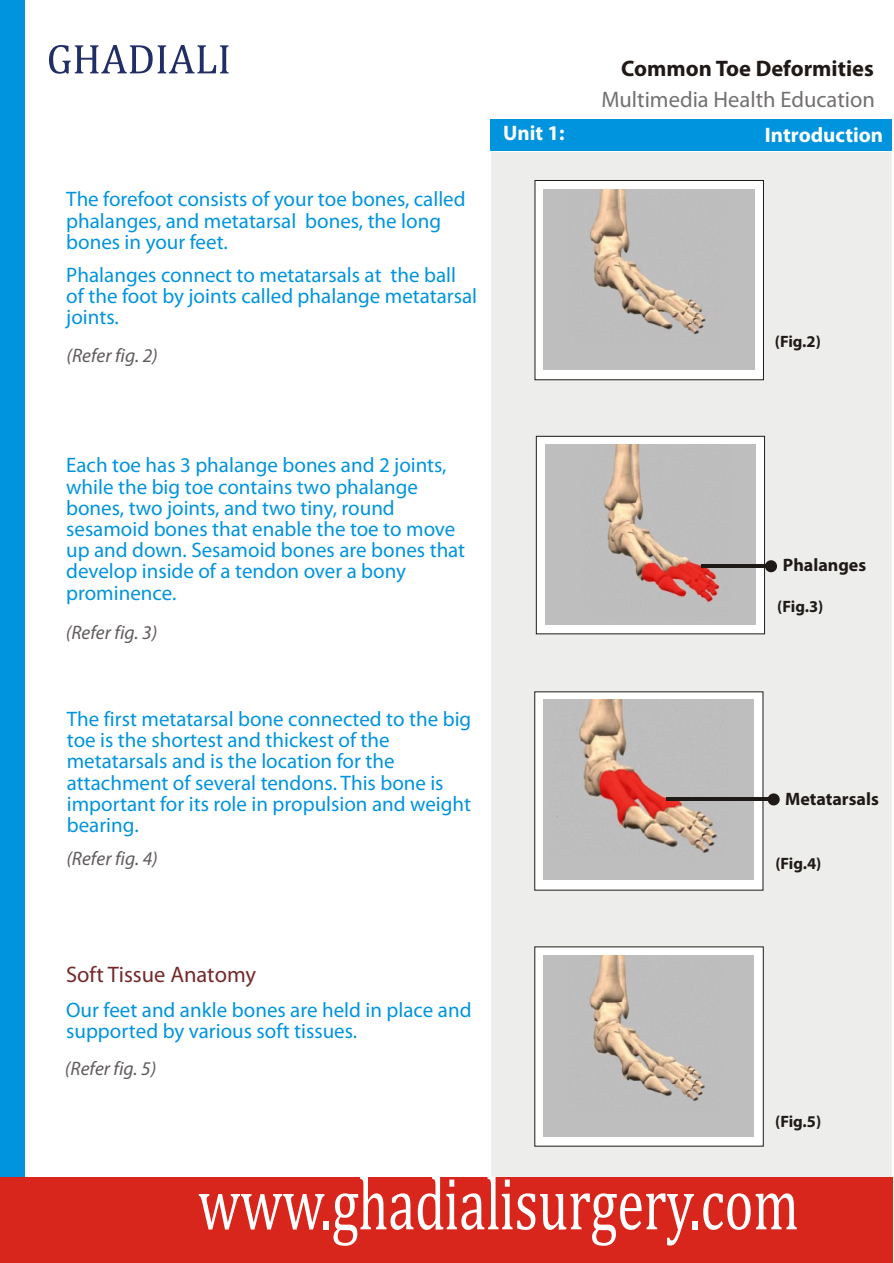
<style>
.page{position:relative;width:894px;height:1263px;background:#fff}
.page>*{position:absolute;margin:0;border:0;box-sizing:border-box;transform-origin:0 0}
.t1{font:75.6px "Cambria Math";color:#fff;scale:.72 1}
.t2{font:22.5px "Myriad Pro";color:#737070}
.t3{font:700 22.5px "Myriad Pro";color:#1f1a17}
.t4{font:22.5px "Myriad Pro";color:#75292b}
.t5{font:21px/21.1px "Myriad Pro";color:#0094de}
.t6{font:700 21px "Myriad Pro";color:#fff}
.t7{font:italic 19.5px "Myriad Pro";color:#615c5c}
.t8{font:700 18px "Myriad Pro";color:#1f1a17}
.t9{font:700 16.5px "Myriad Pro";letter-spacing:-.01em;color:#1f1a17}
</style>
<div class="page">
<div style="left:491px;top:153px;width:401px;height:1025px;background:#ededeb"></div>
<div style="left:0;top:0;width:25px;height:1189px;background:#0094de"></div>
<div style="left:0;top:1177px;width:892px;height:86px;background:#d9261c"></div>
<div style="left:491px;top:119px;width:401px;height:32px;background:#0094de"></div>
<div style="left:535px;top:180px;width:229px;height:200px;background:#fff;border:1px solid #1f1a17"></div>
<img style="left:544px;top:189px;width:210px;height:181px">
<div style="left:536px;top:436px;width:229px;height:198px;background:#fff;border:1px solid #1f1a17"></div>
<img style="left:545px;top:444px;width:210px;height:180px">
<hr style="left:701px;top:565px;width:70px;height:3px;background:#1f1a17">
<svg style="left:765px;top:560px;width:12px;height:12px"></svg>
<svg style="left:534px;top:691px;width:229px;height:200px;background:#e4e4e3"></svg>
<img style="left:544px;top:700px;width:209px;height:180px">
<hr style="left:666px;top:798px;width:108px;height:3px;background:#1f1a17">
<svg style="left:768px;top:793px;width:12px;height:12px"></svg>
<svg style="left:534px;top:947px;width:230px;height:200px;background:#e8e8e7"></svg>
<img style="left:544px;top:956px;width:210px;height:180px">
<svg style="left:49px;top:45px;width:180px;height:29px"></svg>
<p class="t3" style="left:621px;top:60px;width:254px">Common Toe Deformities</p>
<p class="t2" style="left:601px;top:90px;width:275px">Multimedia Health Education</p>
<p class="t5" style="left:66px;top:191px;width:401px">The forefoot consists of your toe bones, called phalanges, and metatarsal bones, the long bones in your feet.</p>
<p class="t5" style="left:66px;top:266px;width:412px">Phalanges connect to metatarsals at the ball of the foot by joints called phalange metatarsal joints.</p>
<p class="t7" style="left:66px;top:348px;width:93px">(Refer fig. 2)</p>
<p class="t6" style="left:503px;top:124px;width:63px">Unit 1:</p>
<p class="t6" style="left:765px;top:126px;width:120px">Introduction</p>
<p class="t9" style="left:775px;top:335px;width:48px">(Fig.2)</p>
<p class="t5" style="left:66px;top:457px;width:401px">Each toe has 3 phalange bones and 2 joints, while the big toe contains two phalange bones, two joints, and two tiny, round sesamoid bones that enable the toe to move up and down. Sesamoid bones are bones that develop inside of a tendon over a bony prominence.</p>
<p class="t7" style="left:66px;top:625px;width:93px">(Refer fig. 3)</p>
<p class="t5" style="left:67px;top:710px;width:406px">The first metatarsal bone connected to the big toe is the shortest and thickest of the metatarsals and is the location for the attachment of several tendons. This bone is important for its role in propulsion and weight bearing.</p>
<p class="t7" style="left:66px;top:850px;width:93px">(Refer fig. 4)</p>
<p class="t8" style="left:783px;top:557px;width:85px">Phalanges</p>
<p class="t9" style="left:777px;top:600px;width:48px">(Fig.3)</p>
<p class="t8" style="left:785px;top:792px;width:95px">Metatarsals</p>
<p class="t9" style="left:775px;top:857px;width:48px">(Fig.4)</p>
<p class="t4" style="left:66px;top:965px;width:191px">Soft Tissue Anatomy</p>
<p class="t5" style="left:66px;top:1001px;width:407px">Our feet and ankle bones are held in place and supported by various soft tissues.</p>
<p class="t7" style="left:65px;top:1060px;width:93px">(Refer fig. 5)</p>
<p class="t9" style="left:775px;top:1114px;width:48px">(Fig.5)</p>
<h1 class="t1" style="left:198px;top:1171px;width:836px">www.ghadialisurgery.com</h1>
</div>
